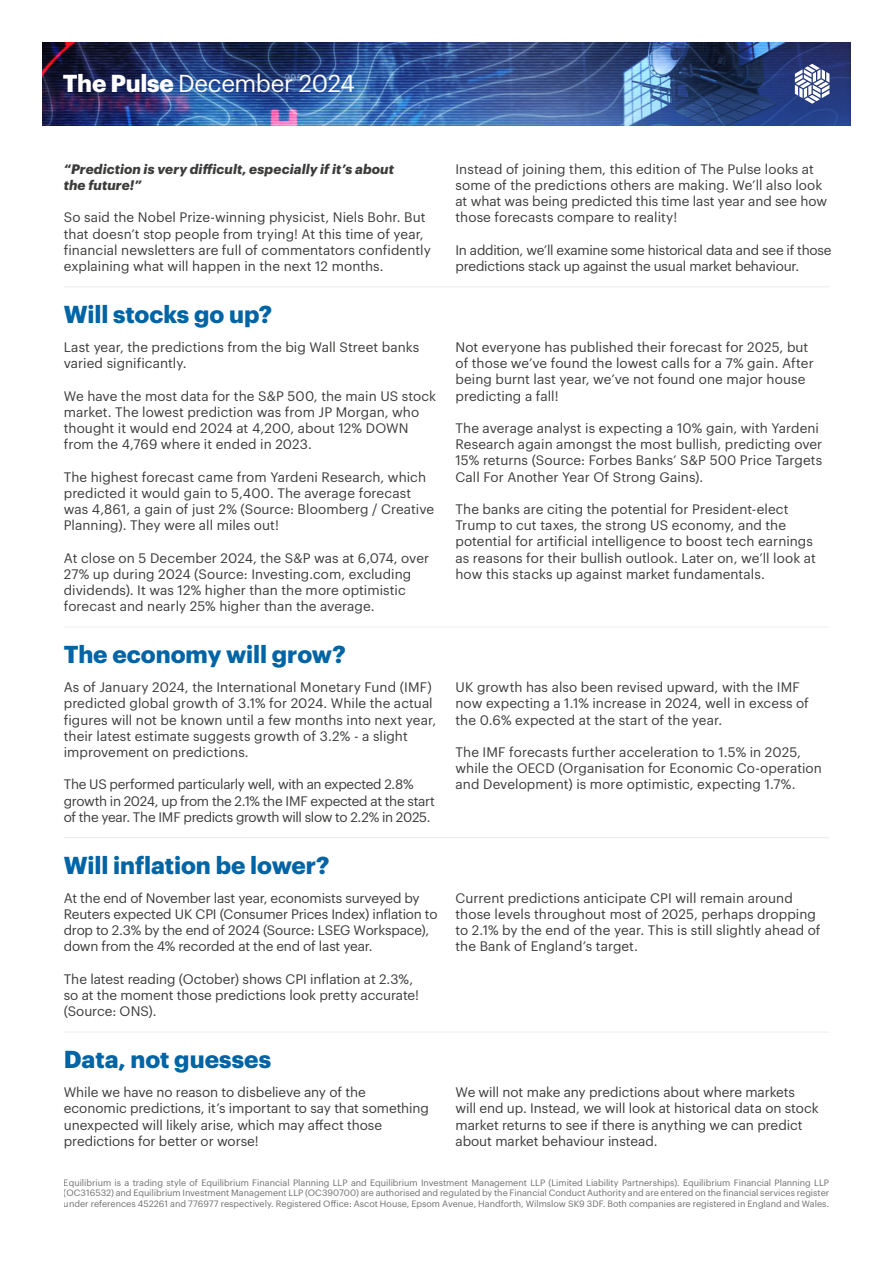
<style>
.page{position:relative;width:893px;height:1263px;background:#fff}
.page>*{position:absolute;margin:0;border:0;box-sizing:border-box;transform-origin:0 0}
.t1{font:700 24px "Graphik";color:#0064a5}
.t2{font:24px "Graphik";letter-spacing:-.015em;color:#fff}
.t3{font:13.5px/16.2px "Graphik";color:#3c3c3b}
.t4{font:13.5px/16.2px "Graphik";letter-spacing:-.025em;color:#3c3c3b}
.t5{font:13.5px/16.2px "Graphik";letter-spacing:-.02em;color:#3c3c3b}
.t6{font:italic 700 13.5px/16.2px "Graphik";letter-spacing:.01em;color:#3c3c3b}
.t7{font:9px/10.8px "Graphik";color:#706f6f;text-align:justify}
.s1{font-weight:700}
</style>
<div class="page">
<img style="left:43px;top:43px;width:807px;height:82px">
<svg style="left:795px;top:64px;width:34px;height:40px"></svg>
<hr style="left:64px;top:286px;width:765px;height:1px;background:#ededed">
<hr style="left:64px;top:627px;width:765px;height:1px;background:#ededed">
<hr style="left:64px;top:837px;width:765px;height:1px;background:#ededed">
<hr style="left:64px;top:1032px;width:765px;height:1px;background:#ededed">
<h1 class="t2" style="left:63px;top:66px;width:293px"><span class="s1">The Pulse</span> December 2024</h1>
<p class="t6" style="left:64px;top:160px;width:332px">“Prediction is very difficult, especially if it’s about the future!”</p>
<p class="t3" style="left:64px;top:208px;width:369px">So said the Nobel Prize-winning physicist, Niels Bohr. But that doesn’t stop people from trying! At this time of year, financial newsletters are full of commentators confidently explaining what will happen in the next 12 months.</p>
<h1 class="t1" style="left:64px;top:295px;width:210px">Will stocks go up?</h1>
<p class="t3" style="left:64px;top:338px;width:357px">Last year, the predictions from the big Wall Street banks varied significantly.</p>
<p class="t3" style="left:64px;top:386px;width:374px">We have the most data for the S&amp;P 500, the main US stock market. The lowest prediction was from JP Morgan, who thought it would end 2024 at 4,200, about 12% DOWN from the 4,769 where it ended in 2023.</p>
<p class="t3" style="left:64px;top:467px;width:372px">The highest forecast came from Yardeni Research, which predicted it would gain to 5,400. The average forecast was 4,861, a gain of just 2% (Source: Bloomberg / Creative Planning). They were all miles out!</p>
<p class="t3" style="left:64px;top:548px;width:367px">At close on 5 December 2024, the S&amp;P was at 6,074, over 27% up during 2024 (Source: Investing.com, excluding dividends). It was 12% higher than the more optimistic forecast and nearly 25% higher than the average.</p>
<h1 class="t1" style="left:64px;top:636px;width:283px">The economy will grow?</h1>
<p class="t3" style="left:64px;top:678px;width:374px">As of January 2024, the International Monetary Fund (IMF) predicted global growth of 3.1% for 2024. While the actual figures will not be known until a few months into next year, their latest estimate suggests growth of 3.2% - a slight improvement on predictions.</p>
<p class="t4" style="left:64px;top:775px;width:373px">The US performed particularly well, with an expected 2.8% growth in 2024, up from the 2.1% the IMF expected at the start of the year. The IMF predicts growth will slow to 2.2% in 2025.</p>
<h1 class="t1" style="left:64px;top:846px;width:267px">Will inflation be lower?</h1>
<p class="t3" style="left:64px;top:889px;width:375px">At the end of November last year, economists surveyed by Reuters expected UK CPI (Consumer Prices Index) inflation to drop to 2.3% by the end of 2024 (Source: LSEG Workspace), down from the 4% recorded at the end of last year.</p>
<p class="t3" style="left:64px;top:970px;width:357px">The latest reading (October) shows CPI inflation at 2.3%, so at the moment those predictions look pretty accurate! (Source: ONS).</p>
<p class="t3" style="left:455px;top:160px;width:373px">Instead of joining them, this edition of The Pulse looks at some of the predictions others are making. We’ll also look at what was being predicted this time last year and see how those forecasts compare to reality!</p>
<p class="t5" style="left:455px;top:241px;width:377px">In addition, we’ll examine some historical data and see if those predictions stack up against the usual market behaviour.</p>
<p class="t3" style="left:455px;top:338px;width:360px">Not everyone has published their forecast for 2025, but of those we’ve found the lowest calls for a 7% gain. After being burnt last year, we’ve not found one major house predicting a fall!</p>
<p class="t3" style="left:455px;top:419px;width:368px">The average analyst is expecting a 10% gain, with Yardeni Research again amongst the most bullish, predicting over 15% returns (Source: Forbes Banks’ S&amp;P 500 Price Targets Call For Another Year Of Strong Gains).</p>
<p class="t3" style="left:455px;top:500px;width:362px">The banks are citing the potential for President-elect Trump to cut taxes, the strong US economy, and the potential for artificial intelligence to boost tech earnings as reasons for their bullish outlook. Later on, we’ll look at how this stacks up against market fundamentals.</p>
<p class="t3" style="left:455px;top:678px;width:355px">UK growth has also been revised upward, with the IMF now expecting a 1.1% increase in 2024, well in excess of the 0.6% expected at the start of the year.</p>
<p class="t3" style="left:455px;top:743px;width:368px">The IMF forecasts further acceleration to 1.5% in 2025, while the OECD (Organisation for Economic Co-operation and Development) is more optimistic, expecting 1.7%.</p>
<p class="t3" style="left:455px;top:889px;width:367px">Current predictions anticipate CPI will remain around those levels throughout most of 2025, perhaps dropping to 2.1% by the end of the year. This is still slightly ahead of the Bank of England’s target.</p>
<h1 class="t1" style="left:64px;top:1041px;width:209px">Data, not guesses</h1>
<p class="t3" style="left:64px;top:1083px;width:367px">While we have no reason to disbelieve any of the economic predictions, it’s important to say that something unexpected will likely arise, which may affect those predictions for better or worse!</p>
<p class="t3" style="left:455px;top:1083px;width:365px">We will not make any predictions about where markets will end up. Instead, we will look at historical data on stock market returns to see if there is anything we can predict about market behaviour instead.</p>
<p class="t7" style="left:64px;top:1176px;width:767px">Equilibrium is a trading style of Equilibrium Financial Planning LLP and Equilibrium Investment Management LLP (Limited Liability Partnerships). Equilibrium Financial Planning LLP (OC316532) and Equilibrium Investment Management LLP (OC390700) are authorised and regulated by the Financial Conduct Authority and are entered on the financial services register under references 452261 and 776977 respectively. Registered Office: Ascot House, Epsom Avenue, Handforth, Wilmslow SK9 3DF. Both companies are registered in England and Wales.</p>
</div>
